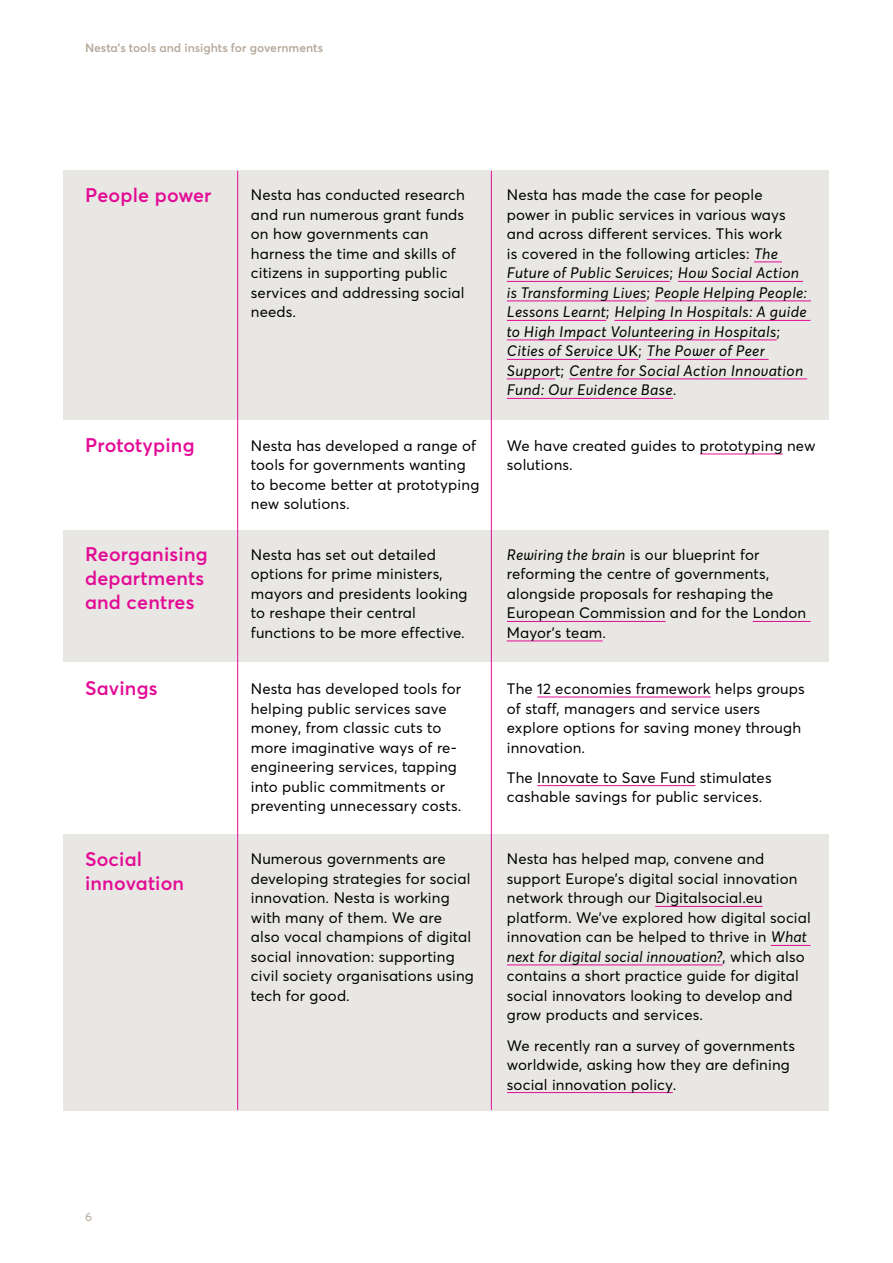
<style>
.page{position:relative;width:893px;height:1263px;background:#fff}
.page>*{position:absolute;margin:0;border:0;box-sizing:border-box;transform-origin:0 0}
.t1{font:600 19.5px/24px "Averta";letter-spacing:.01em;color:#e30b95}
.t2{font:15px/19.5px "Averta";letter-spacing:.01em;color:#000}
.t3{font:italic 15px/19.5px "Averta";letter-spacing:.02em;color:#000}
.t4{font:600 12px "Averta";color:#b4a899}
.t5{font:12px "Averta";color:#b4a899}
.s1{font-style:normal}
.s2{font-style:italic}
</style>
<div class="page">
<div style="left:64px;top:170px;width:765px;height:250px;background:#e8e7e4"></div>
<div style="left:64px;top:530px;width:765px;height:131px;background:#e8e7e4"></div>
<div style="left:64px;top:834px;width:765px;height:276px;background:#e8e7e4"></div>
<svg style="left:754px;top:262px;width:28px;height:1px"></svg>
<hr style="left:507px;top:281px;width:163px;height:1px;background:#e30b95">
<hr style="left:678px;top:281px;width:125px;height:1px;background:#e30b95">
<hr style="left:507px;top:301px;width:140px;height:1px;background:#e30b95">
<hr style="left:655px;top:301px;width:156px;height:1px;background:#e30b95">
<hr style="left:507px;top:320px;width:99px;height:1px;background:#e30b95">
<hr style="left:614px;top:320px;width:196px;height:1px;background:#e30b95">
<hr style="left:507px;top:340px;width:270px;height:1px;background:#e30b95">
<hr style="left:507px;top:359px;width:132px;height:1px;background:#e30b95">
<hr style="left:647px;top:359px;width:121px;height:1px;background:#e30b95">
<hr style="left:507px;top:379px;width:48px;height:1px;background:#e30b95">
<hr style="left:569px;top:379px;width:238px;height:1px;background:#e30b95">
<hr style="left:507px;top:398px;width:166px;height:1px;background:#e30b95">
<hr style="left:507px;top:621px;width:159px;height:1px;background:#e30b95">
<hr style="left:753px;top:621px;width:58px;height:1px;background:#e30b95">
<hr style="left:507px;top:641px;width:95px;height:1px;background:#e30b95">
<hr style="left:655px;top:906px;width:108px;height:1px;background:#e30b95">
<hr style="left:771px;top:945px;width:39px;height:1px;background:#e30b95">
<hr style="left:507px;top:965px;width:216px;height:1px;background:#e30b95">
<hr style="left:507px;top:1092px;width:166px;height:1px;background:#e30b95">
<hr style="left:700px;top:454px;width:83px;height:1px;background:#e30b95">
<hr style="left:537px;top:697px;width:174px;height:1px;background:#e30b95">
<hr style="left:537px;top:785px;width:158px;height:1px;background:#e30b95">
<hr style="left:237px;top:171px;width:1px;height:939px;background:#e30b95">
<hr style="left:491px;top:171px;width:1px;height:939px;background:#e30b95">
<p class="t4" style="left:85px;top:40px;width:240px">Nesta’s tools and insights for governments</p>
<h1 class="t1" style="left:85px;top:183px;width:128px">People power</h1>
<p class="t2" style="left:251px;top:185px;width:216px">Nesta has conducted research and run numerous grant funds on how governments can harness the time and skills of citizens in supporting public services and addressing social needs.</p>
<p class="t3" style="left:507px;top:186px;width:302px"><span class="s1">Nesta has made the case for people power in public services in various ways and across different services. This work<br>is covered in the following articles:</span> The Future of Public Services<span class="s1">;</span> How Social Action is Transforming Lives<span class="s1">;</span> People Helping People:<br>Lessons Learnt<span class="s1">;</span> Helping In Hospitals: A guide to High Impact Volunteering in Hospitals<span class="s1">; </span>Cities of Service <span class="s1">UK;</span> The Power of Peer Suppor<span class="s1">t;</span> Centre for Social Action Innovation Fund: Our Evidence Base<span class="s1">.</span></p>
<h1 class="t1" style="left:85px;top:433px;width:111px">Prototyping</h1>
<p class="t2" style="left:251px;top:436px;width:230px">Nesta has developed a range of tools for governments wanting to become better at prototyping new solutions.</p>
<p class="t2" style="left:507px;top:436px;width:310px">We have created guides to prototyping new solutions.</p>
<h1 class="t1" style="left:85px;top:542px;width:124px">Reorganising departments and centres</h1>
<p class="t2" style="left:251px;top:545px;width:218px">Nesta has set out detailed options for prime ministers, mayors and presidents looking to reshape their central functions to be more effective.</p>
<p class="t2" style="left:507px;top:545px;width:301px"><span class="s2">Rewiring the brain</span> is our blueprint for reforming the centre of governments, alongside proposals for reshaping the European Commission and for the London Mayor’s team.</p>
<h1 class="t1" style="left:85px;top:676px;width:74px">Savings</h1>
<p class="t2" style="left:251px;top:679px;width:212px">Nesta has developed tools for helping public services save money, from classic cuts to more imaginative ways of re&shy;engineering services, tapping into public commitments or preventing unnecessary costs.</p>
<p class="t2" style="left:507px;top:679px;width:299px">The 12 economies framework helps groups of staff, managers and service users explore options for saving money through innovation.</p>
<p class="t2" style="left:507px;top:767px;width:266px">The Innovate to Save Fund stimulates cashable savings for public services.</p>
<h1 class="t1" style="left:85px;top:847px;width:101px">Social innovation</h1>
<p class="t2" style="left:251px;top:849px;width:224px">Numerous governments are developing strategies for social innovation. Nesta is working with many of them. We are also vocal champions of digital social innovation: supporting civil society organisations using tech for good.</p>
<p class="t2" style="left:507px;top:849px;width:306px">Nesta has helped map, convene and support Europe’s digital social innovation network through our Digitalsocial.eu platform. We’ve explored how digital social innovation can be helped to thrive in <span class="s2">What next for digital social innovation?</span>, which also contains a short practice guide for digital social innovators looking to develop and grow products and services.</p>
<p class="t2" style="left:507px;top:1035px;width:290px">We recently ran a survey of governments worldwide, asking how they are defining social innovation policy.</p>
<p class="t5" style="left:85px;top:1209px;width:9px">6</p>
</div>
